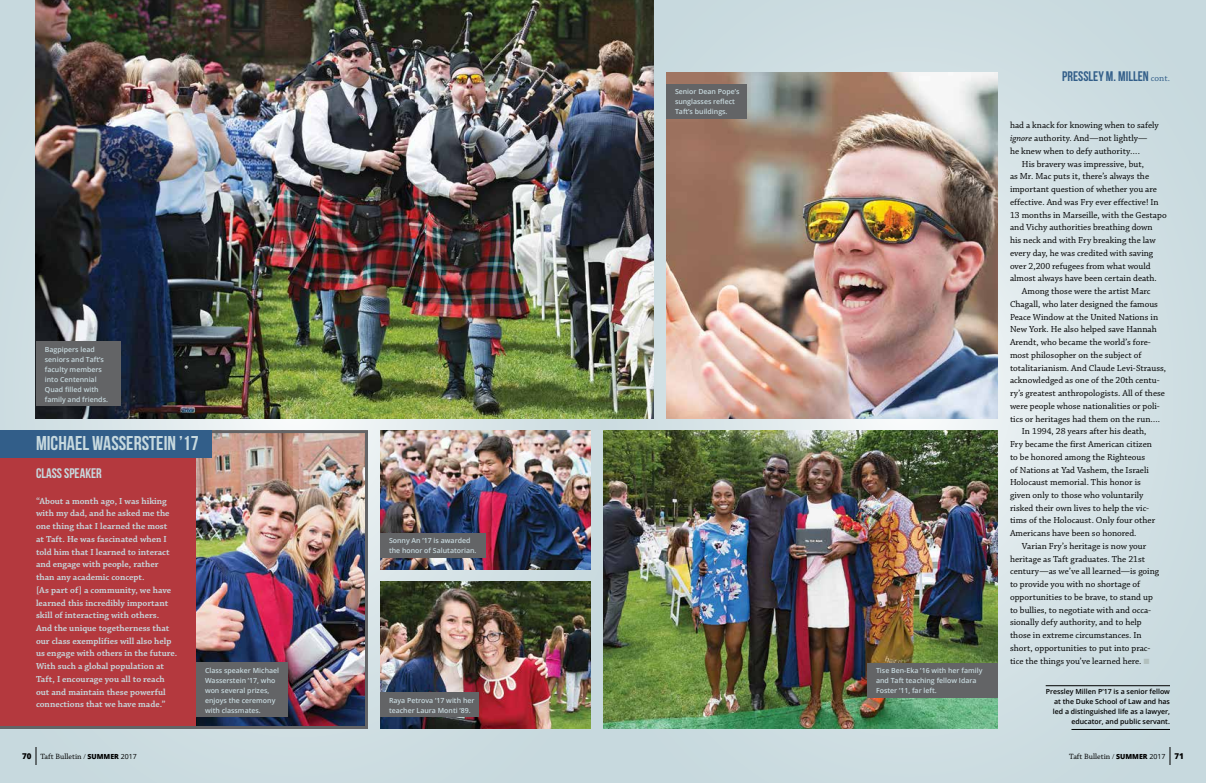
<style>
.page{position:relative;width:1206px;height:783px;background:#fff}
.page>*{position:absolute;margin:0;border:0;box-sizing:border-box;transform-origin:0 0}
.t1{font:20px "Bebas Neue";color:#c7d9de}
.t2{font:13.9px "Bebas Neue";color:#325e89}
.t3{font:13.9px "Bebas Neue";color:#c7d9de}
.t4{font:9.2px "Chaparral Pro";color:#000}
.t5{font:600 9.2px/12.7px "Chaparral Pro";color:#c7d9de}
.t6{font:8px "Chaparral Pro";color:#000}
.t7{font:600 7px/10px "Open Sans";color:#c7d9de}
.t8{font:600 7px/10px "Open Sans";color:#000;text-align:right}
.s1{font-family:"Chaparral Pro";font-size:9.2px}
.s2{font-style:italic}
.s3{font-family:"Mathematical Pi Six";font-size:7.5px;color:#b2c0be}
.s4{font-family:"Open Sans";font-weight:800}
.s5{font-family:"Open Sans";font-weight:300;font-size:7px}
.s6{font-family:"Open Sans";font-weight:800;font-size:7px}
.s7{font-family:"Open Sans";font-size:7px}
</style>
<div class="page">
<div style="left:0;top:0;width:603px;height:783px;background:#c7d9de"></div>
<svg style="left:603px;top:0;width:603px;height:783px;background:#d0dfe3"></svg>
<img style="left:666px;top:72px;width:332px;height:346px">
<hr style="left:1046px;top:686px;width:124px;height:1px;background:#000">
<hr style="left:1071px;top:729px;width:99px;height:1px;background:#000">
<img style="left:603px;top:430px;width:395px;height:299px">
<img style="left:380px;top:430px;width:211px;height:140px">
<img style="left:380px;top:582px;width:211px;height:147px">
<img style="left:36px;top:0;width:618px;height:418px">
<img style="left:0;top:430px;width:368px;height:299px">
<div style="left:36px;top:342px;width:84px;height:64px;background:#636466"></div>
<div style="left:867px;top:663px;width:131px;height:34px;background:#636466"></div>
<div style="left:196px;top:663px;width:92px;height:54px;background:#636466"></div>
<div style="left:666px;top:84px;width:81px;height:34px;background:#636466"></div>
<div style="left:380px;top:534px;width:106px;height:24px;background:#636466"></div>
<div style="left:380px;top:693px;width:99px;height:24px;background:#636466"></div>
<div style="left:0;top:430px;width:211px;height:28px;background:#325e89"></div>
<svg style="left:36px;top:747px;width:1px;height:18px"></svg>
<svg style="left:1170px;top:747px;width:1px;height:18px"></svg>
<p class="t7" style="left:45px;top:344px;width:65px">Bagpipers lead seniors and Taft’s faculty members into Centennial<br>Quad filled with family and friends.</p>
<h1 class="t1" style="left:36px;top:433px;width:164px">MICHAEL WASSERSTEIN ’17</h1>
<h2 class="t3" style="left:36px;top:466px;width:67px">CLASS SPEAKER</h2>
<p class="t5" style="left:36px;top:495px;width:143px">“About a month ago, I was hiking with my dad, and he asked me the one thing that I learned the most at Taft. He was fascinated when I told him that I learned to interact and engage with people, rather than any academic concept.<br>[As part of] a community, we have learned this incredibly important skill of interacting with others.<br>And the unique togetherness that our class exemplifies will also help us engage with others in the future.<br>With such a global population at<br>Taft, I encourage you all to reach out and maintain these powerful connections that we have made.”</p>
<p class="t7" style="left:205px;top:665px;width:76px">Class speaker Michael<br>Wasserstein ’17, who won several prizes, enjoys the ceremony with classmates.</p>
<p class="t7" style="left:389px;top:536px;width:89px">Sonny An ’17 is awarded the honor of Salutatorian.</p>
<p class="t7" style="left:389px;top:695px;width:87px">Raya Petrova ’17 with her teacher Laura Monti ’89.</p>
<p class="t7" style="left:675px;top:86px;width:66px">Senior Dean Pope’s sunglasses reflect<br>Taft’s buildings.</p>
<p class="t7" style="left:876px;top:665px;width:108px">Tise Ben-Eka ’16 with her family and Taft teaching fellow Idara<br>Foster ’11, far left.</p>
<h2 class="t2" style="left:1062px;top:69px;width:109px">PRESSLEY M. MILLEN <span class="s1">cont.</span></h2>
<p class="t4" style="left:1010px;top:120px;width:150px">had a knack for knowing when to safely</p>
<p class="t4" style="left:1010px;top:133px;width:139px"><span class="s2">ignore</span> authority. And—not lightly—</p>
<p class="t4" style="left:1010px;top:146px;width:131px">he knew when to defy authority….</p>
<p class="t4" style="left:1022px;top:159px;width:124px">His bravery was impressive, but,</p>
<p class="t4" style="left:1010px;top:171px;width:141px">as Mr. Mac puts it, there’s always the</p>
<p class="t4" style="left:1010px;top:184px;width:148px">important question of whether you are</p>
<p class="t4" style="left:1010px;top:197px;width:150px">effective. And was Fry ever effective! In</p>
<p class="t4" style="left:1010px;top:210px;width:158px">13 months in Marseille, with the Gestapo</p>
<p class="t4" style="left:1010px;top:222px;width:144px">and Vichy authorities breathing down</p>
<p class="t4" style="left:1010px;top:235px;width:147px">his neck and with Fry breaking the law</p>
<p class="t4" style="left:1010px;top:248px;width:145px">every day, he was credited with saving</p>
<p class="t4" style="left:1010px;top:261px;width:142px">over 2,200 refugees from what would</p>
<p class="t4" style="left:1010px;top:273px;width:148px">almost always have been certain death.</p>
<p class="t4" style="left:1022px;top:286px;width:130px">Among those were the artist Marc</p>
<p class="t4" style="left:1010px;top:299px;width:150px">Chagall, who later designed the famous</p>
<p class="t4" style="left:1010px;top:312px;width:150px">Peace Window at the United Nations in</p>
<p class="t4" style="left:1010px;top:324px;width:148px">New York. He also helped save Hannah</p>
<p class="t4" style="left:1010px;top:337px;width:142px">Arendt, who became the world’s fore-</p>
<p class="t4" style="left:1010px;top:350px;width:133px">most philosopher on the subject of</p>
<p class="t4" style="left:1010px;top:363px;width:158px">totalitarianism. And Claude Levi-Strauss,</p>
<p class="t4" style="left:1010px;top:375px;width:151px">acknowledged as one of the 20th centu-</p>
<p class="t4" style="left:1010px;top:388px;width:157px">ry’s greatest anthropologists. All of these</p>
<p class="t4" style="left:1010px;top:401px;width:151px">were people whose nationalities or poli-</p>
<p class="t4" style="left:1010px;top:414px;width:152px">tics or heritages had them on the run….</p>
<p class="t4" style="left:1022px;top:426px;width:126px">In 1994, 28 years after his death,</p>
<p class="t4" style="left:1010px;top:439px;width:143px">Fry became the first American citizen</p>
<p class="t4" style="left:1010px;top:452px;width:137px">to be honored among the Righteous</p>
<p class="t4" style="left:1010px;top:464px;width:140px">of Nations at Yad Vashem, the Israeli</p>
<p class="t4" style="left:1010px;top:477px;width:132px">Holocaust memorial. This honor is</p>
<p class="t4" style="left:1010px;top:490px;width:135px">given only to those who voluntarily</p>
<p class="t4" style="left:1010px;top:503px;width:141px">risked their own lives to help the vic-</p>
<p class="t4" style="left:1010px;top:515px;width:147px">tims of the Holocaust. Only four other</p>
<p class="t4" style="left:1010px;top:528px;width:128px">Americans have been so honored.</p>
<p class="t4" style="left:1022px;top:541px;width:126px">Varian Fry’s heritage is now your</p>
<p class="t4" style="left:1010px;top:554px;width:137px">heritage as Taft graduates. The 21st</p>
<p class="t4" style="left:1010px;top:566px;width:151px">century—as we’ve all learned—is going</p>
<p class="t4" style="left:1010px;top:579px;width:132px">to provide you with no shortage of</p>
<p class="t4" style="left:1010px;top:592px;width:144px">opportunities to be brave, to stand up</p>
<p class="t4" style="left:1010px;top:605px;width:143px">to bullies, to negotiate with and occa-</p>
<p class="t4" style="left:1010px;top:617px;width:133px">sionally defy authority, and to help</p>
<p class="t4" style="left:1010px;top:630px;width:133px">those in extreme circumstances. In</p>
<p class="t4" style="left:1010px;top:643px;width:142px">short, opportunities to put into prac-</p>
<p class="t4" style="left:1010px;top:656px;width:141px">tice the things you’ve learned here. <span class="s3">j</span></p>
<p class="t8" style="left:1046px;top:687px;width:126px">Pressley Millen P’17 is a senior fellow at the Duke School of Law and has led a distinguished life as a lawyer, educator, and public servant.</p>
<p class="t6" style="left:22px;top:752px;width:116px"><span class="s4">70</span> Taft Bulletin <span class="s5">/</span> <span class="s6">SUMMER</span> <span class="s7">2017</span></p>
<p class="t6" style="left:1069px;top:752px;width:116px">Taft Bulletin <span class="s5">/</span> <span class="s6">SUMMER</span> <span class="s7">2017</span> <span class="s4">71</span></p>
</div>
